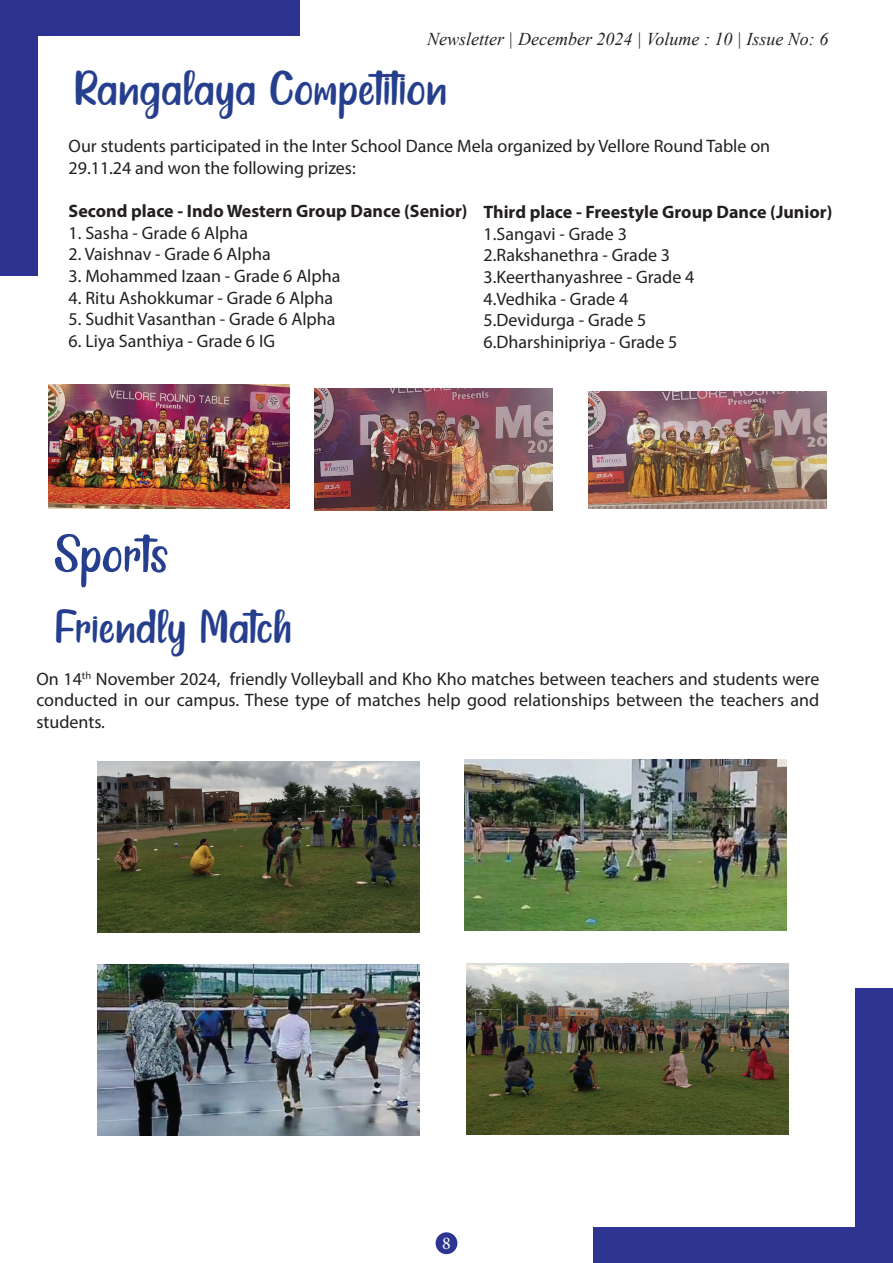
<style>
.page{position:relative;width:893px;height:1263px;background:#fff}
.page>*{position:absolute;margin:0;border:0;box-sizing:border-box;transform-origin:0 0}
.t1{font:54px "Summerbee";color:#253f8e}
.t2{font:49.5px "Summerbee";color:#253f8e}
.t3{font:48px "Summerbee";color:#253f8e}
.t4{font:18px/21.6px "Myriad Pro";color:#231f20}
.t5{font:700 18px "Myriad Pro";color:#231f20}
.t6{font:italic 18px "Times New Roman";color:#231f20}
.t7{font:18px "Minion Pro";color:#fff}
</style>
<div class="page">
<div style="left:0;top:1px;width:300px;height:35px;background:#2d3390"></div>
<div style="left:0;top:35px;width:37px;height:241px;background:#2d3390"></div>
<div style="left:593px;top:1228px;width:300px;height:35px;background:#2e3491"></div>
<div style="left:856px;top:988px;width:37px;height:240px;background:#2e3491"></div>
<div style="left:436px;top:1232px;width:21px;height:22px;background:#2c3590;border-radius:50%"></div>
<img style="left:49px;top:385px;width:241px;height:124px">
<img style="left:315px;top:388px;width:237px;height:123px">
<img style="left:588px;top:392px;width:238px;height:117px">
<img style="left:97px;top:762px;width:323px;height:171px">
<img style="left:97px;top:964px;width:323px;height:171px">
<img style="left:465px;top:760px;width:322px;height:171px">
<img style="left:466px;top:963px;width:323px;height:171px">
<p class="t6" style="left:427px;top:26px;width:403px">Newsletter | December 2024 | Volume : 10 | Issue No: 6</p>
<h2 class="t2" style="left:74px;top:60px;width:375px">Rangalaya Competition</h2>
<p class="t4" style="left:69px;top:135px;width:703px">Our students participated in the Inter School Dance Mela organized by Vellore Round Table on<br>29.11.24 and won the following prizes:</p>
<p class="t5" style="left:69px;top:199px;width:400px">Second place - Indo Western Group Dance (Senior)</p>
<p class="t4" style="left:69px;top:222px;width:181px">1. Sasha - Grade 6 Alpha</p>
<p class="t4" style="left:69px;top:243px;width:204px">2. Vaishnav - Grade 6 Alpha</p>
<p class="t4" style="left:69px;top:265px;width:273px">3. Mohammed Izaan - Grade 6 Alpha</p>
<p class="t4" style="left:69px;top:286px;width:266px">4. Ritu Ashokkumar - Grade 6 Alpha</p>
<p class="t4" style="left:69px;top:308px;width:268px">5. Sudhit Vasanthan - Grade 6 Alpha</p>
<p class="t4" style="left:69px;top:330px;width:208px">6. Liya Santhiya - Grade 6 IG</p>
<p class="t5" style="left:483px;top:200px;width:350px">Third place - Freestyle Group Dance (Junior)</p>
<p class="t4" style="left:483px;top:223px;width:212px">1.Sangavi - Grade 3<br>2.Rakshanethra - Grade 3<br>3.Keerthanyashree - Grade 4<br>4.Vedhika - Grade 4<br>5.Devidurga - Grade 5<br>6.Dharshinipriya - Grade 5</p>
<h1 class="t1" style="left:54px;top:523px;width:116px">Sports</h1>
<h3 class="t3" style="left:54px;top:599px;width:239px">Friendly Match</h3>
<p class="t4" style="left:36px;top:667px;width:784px;text-align:justify">On 14<sup>th</sup> November 2024, friendly Volleyball and Kho Kho matches between teachers and students were conducted in our campus. These type of matches help good relationships between the teachers and students.</p>
<p class="t7" style="left:442px;top:1231px;width:10px">8</p>
</div>
